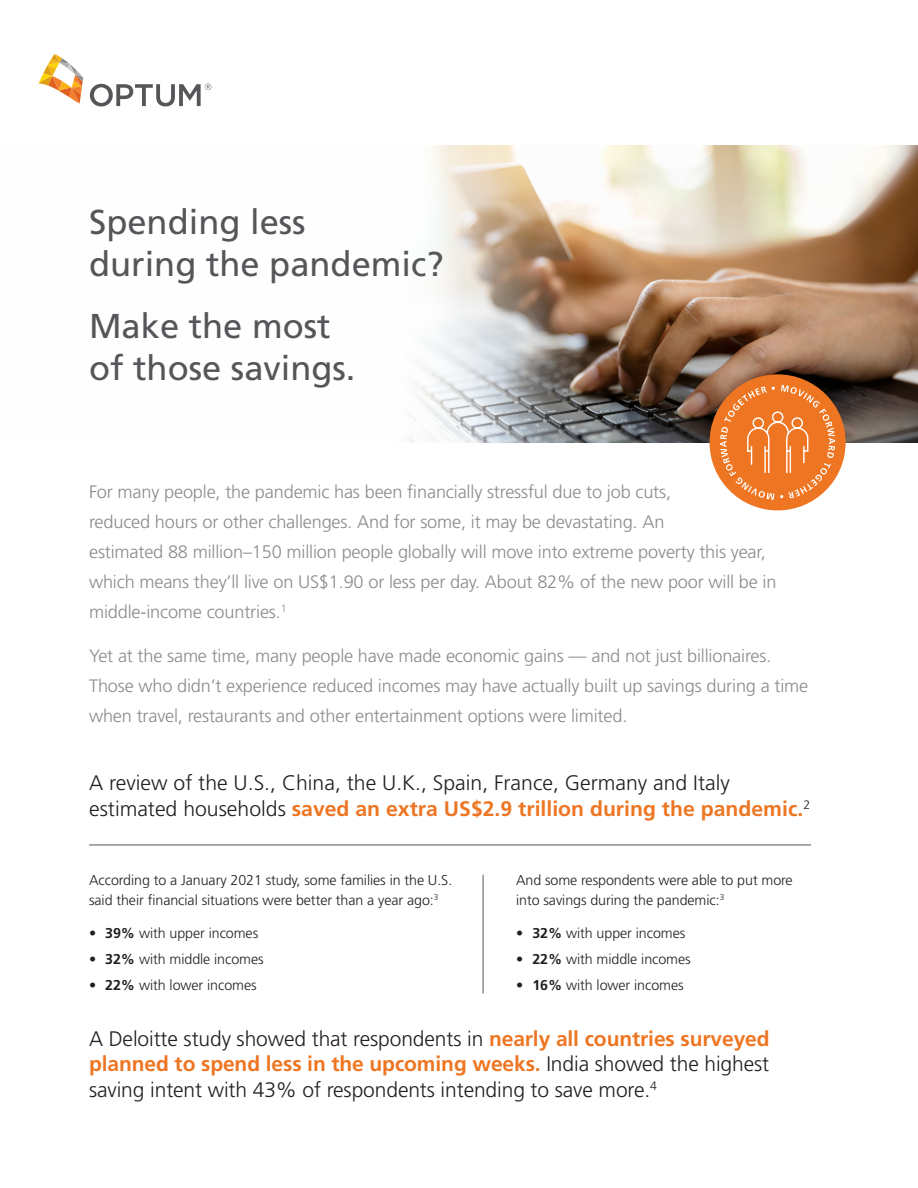
<style>
.page{position:relative;width:918px;height:1188px;background:#fff}
.page>*{position:absolute;margin:0;border:0;box-sizing:border-box;transform-origin:0 0}
.t1{font:34.5px/42px "Frutiger LT Std";color:#56565a}
.Body{font:300 21px/25.5px "Frutiger LT Std";letter-spacing:-.005em;color:#231f20}
.Body-2{font:300 18px/30px "Frutiger LT Std";letter-spacing:-.01em;color:#8b8b8e}
.Body-3{font:300 14.25px/19.5px "Frutiger LT Std";letter-spacing:-.005em;color:#231f20}
.s1{font-weight:700;color:#ee7623}
.s2{font-weight:700}
</style>
<div class="page">
<img style="left:409px;top:146px;width:509px;height:296px">
<svg style="left:38px;top:54px;width:45px;height:50px"></svg>
<svg style="left:90px;top:83px;width:121px;height:23px"></svg>
<hr style="left:483px;top:875px;width:1px;height:118px;background:#56565a">
<hr style="left:89px;top:845px;width:722px;height:1px;background:#56565a">
<div style="left:710px;top:374px;width:136px;height:136px;background:#ee7623;border-radius:50%"></div>
<svg style="left:720px;top:385px;width:115px;height:115px"></svg>
<p class="t1" style="left:89px;top:201px;width:356px">Spending less<br>during the pandemic?</p>
<p class="t1" style="left:89px;top:305px;width:268px">Make the most of those savings.</p>
<p class="Body-2" style="left:89px;top:477px;width:689px">For many people, the pandemic has been financially stressful due to job cuts,<br>reduced hours or other challenges. And for some, it may be devastating. An<br>estimated 88 million–150 million people globally will move into extreme poverty this year, which means they’ll live on US$1.90 or less per day. About 82% of the new poor will be in middle-income countries.<sup>1</sup></p>
<p class="Body-2" style="left:89px;top:641px;width:721px">Yet at the same time, many people have made economic gains — and not just billionaires.<br>Those who didn’t experience reduced incomes may have actually built up savings during a time when travel, restaurants and other entertainment options were limited.</p>
<p class="Body" style="left:89px;top:771px;width:723px">A review of the U.S., China, the U.K., Spain, France, Germany and Italy estimated households <span class="s1">saved an extra US$2.9 trillion during the pandemic.</span><sup>2</sup></p>
<p class="Body-3" style="left:89px;top:871px;width:365px">According to a January 2021 study, some families in the U.S. said their financial situations were better than a year ago:<sup>3</sup></p>
<p class="Body-3" style="left:89px;top:923px;width:171px">• <span class="s2">39%</span> with upper incomes</p>
<p class="Body-3" style="left:89px;top:949px;width:176px">• <span class="s2">32%</span> with middle incomes</p>
<p class="Body-3" style="left:89px;top:975px;width:169px">• <span class="s2">22%</span> with lower incomes</p>
<p class="Body-3" style="left:516px;top:871px;width:278px">And some respondents were able to put more into savings during the pandemic:<sup>3</sup></p>
<p class="Body-3" style="left:516px;top:923px;width:171px">• <span class="s2">32%</span> with upper incomes</p>
<p class="Body-3" style="left:516px;top:949px;width:176px">• <span class="s2">22%</span> with middle incomes</p>
<p class="Body-3" style="left:516px;top:975px;width:169px">• <span class="s2">16%</span> with lower incomes</p>
<p class="Body" style="left:89px;top:1026px;width:682px;text-align:justify">A Deloitte study showed that respondents in <span class="s1">nearly all countries surveyed planned to spend less in the upcoming weeks.</span> India showed the highest saving intent with 43% of respondents intending to save more.<sup>4</sup></p>
</div>
